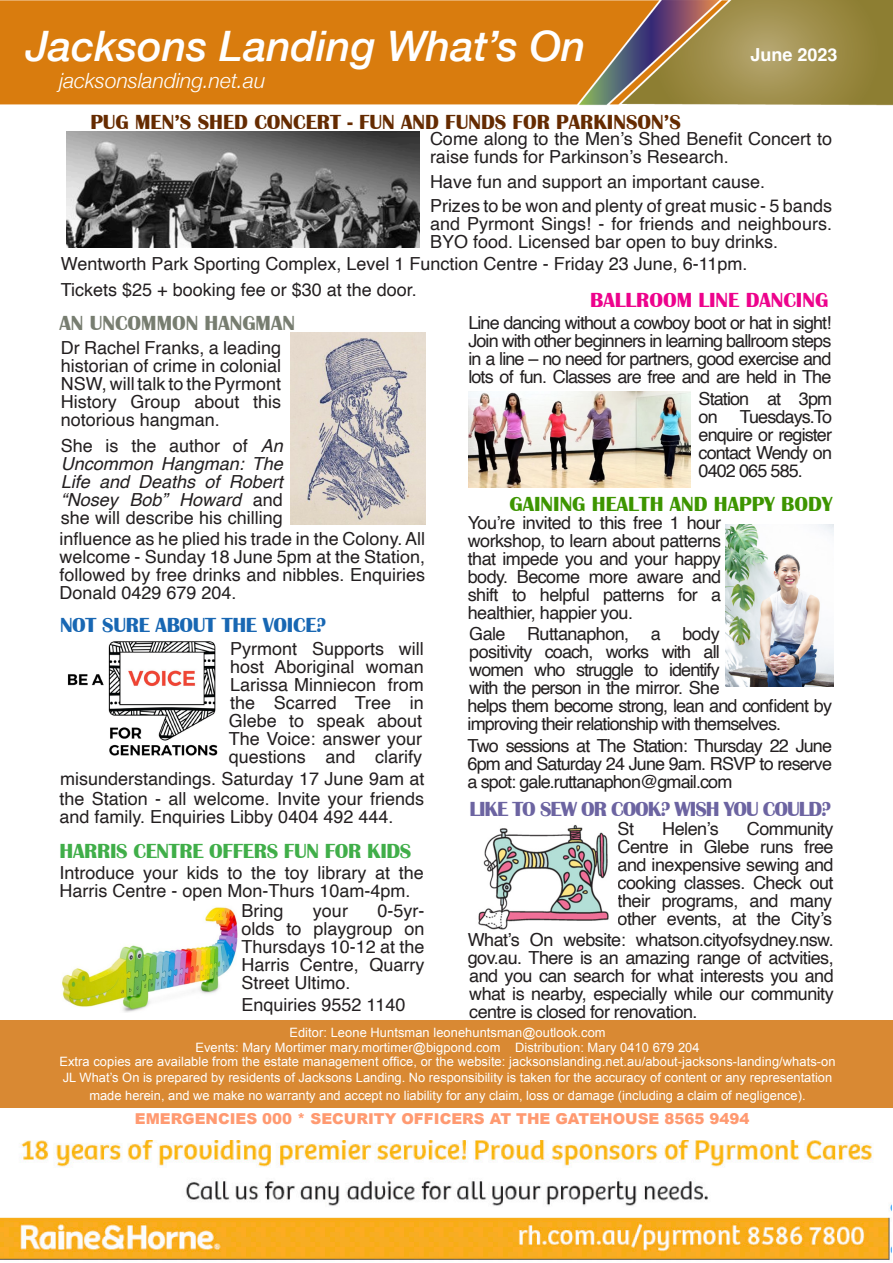
<style>
.page{position:relative;width:893px;height:1263px;background:#fff}
.page>*{position:absolute;margin:0;border:0;box-sizing:border-box;transform-origin:0 0}
.t1{font:italic 500 42px "Helvetica Neue";color:#fff}
.t2{font:700 21px "Britannic";color:#652b01}
.t3{font:700 21px "Britannic";letter-spacing:-.05em;color:#6c64a1}
.t4{font:700 21px "Britannic";letter-spacing:-.015em;color:#40ae49}
.t5{font:700 21px "Britannic";color:#3d9500}
.t6{font:italic 300 21px "Helvetica Neue";color:#fff}
.t7{font:700 21px "Britannic";letter-spacing:-.015em;color:#1867b3}
.t8{font:700 21px "Britannic";color:#ed028c}
.t9{font:700 21px "Britannic";color:#777d70}
.t10{font:18px/18px "Helvetica";color:#231f20;text-align:justify}
.t11{font:18px/18px "Helvetica";letter-spacing:-.05em;color:#231f20}
.t12{font:italic 18px/18px "Helvetica";color:#231f20;text-align:justify}
.Body_Copy{font:700 18px "Helvetica";color:#fff}
.t13{font:900 15px "Arial";color:#ff9a71}
.t14{font:12.9px/14.2px "Arial";letter-spacing:.005em;color:#fff;text-align:center}
.s1{font-style:normal}
</style>
<div class="page">
<img style="left:0;top:0;width:893px;height:106px">
<div style="left:0;top:1020px;width:893px;height:88px;background:#d98933"></div>
<img style="left:0;top:1140px;width:891px;height:120px">
<img style="left:66px;top:132px;width:354px;height:115px">
<img style="left:291px;top:332px;width:134px;height:193px">
<img style="left:478px;top:825px;width:131px;height:104px">
<img style="left:62px;top:907px;width:176px;height:105px">
<img style="left:67px;top:641px;width:151px;height:115px">
<img style="left:468px;top:391px;width:223px;height:96px">
<img style="left:726px;top:525px;width:107px;height:161px">
<h1 class="t1" style="left:26px;top:10px;width:562px">Jacksons Landing What’s On</h1>
<p class="t6" style="left:60px;top:64px;width:207px">jacksonslanding.net.au</p>
<p class="t2" style="left:90px;top:110px;width:592px">PUG MEN’S SHED CONCERT - FUN AND FUNDS FOR PARKINSON’S</p>
<p class="Body_Copy" style="left:750px;top:44px;width:89px">June 2023</p>
<p class="t10" style="left:430px;top:131px;width:403px">Come along to the Men’s Shed Benefit Concert to raise funds for Parkinson’s Research.</p>
<p class="t10" style="left:430px;top:173px;width:337px">Have fun and support an important cause.</p>
<p class="t10" style="left:430px;top:197px;width:403px">Prizes to be won and plenty of great music - 5 bands and Pyrmont Sings! - for friends and neighbours.<br>BYO food. Licensed bar open to buy drinks.</p>
<p class="t10" style="left:61px;top:255px;width:688px">Wentworth Park Sporting Complex, Level 1 Function Centre - Friday 23 June, 6-11pm.</p>
<p class="t10" style="left:61px;top:281px;width:358px">Tickets $25 + booking fee or $30 at the door.</p>
<p class="t8" style="left:590px;top:289px;width:239px">BALLROOM LINE DANCING</p>
<p class="t10" style="left:468px;top:314px;width:364px">Line dancing without a cowboy boot or hat in sight!<br>Join with other beginners in learning ballroom steps in a line – no need for partners, good exercise and lots of fun. Classes are free and are held in The</p>
<p class="t10" style="left:699px;top:390px;width:135px">Station at 3pm on Tuesdays.To enquire or register contact Wendy on 0402 065 585.</p>
<p class="t5" style="left:509px;top:492px;width:324px">GAINING HEALTH AND HAPPY BODY</p>
<p class="t9" style="left:60px;top:311px;width:237px">AN UNCOMMON HANGMAN</p>
<p class="t10" style="left:61px;top:339px;width:222px">Dr Rachel Franks, a leading historian of crime in colonial NSW, will talk to the Pyrmont History Group about this notorious hangman.</p>
<p class="t12" style="left:61px;top:437px;width:223px"><span class="s1">She is the author of</span> An Uncommon Hangman: The Life and Deaths of Robert “Nosey Bob” Howard <span class="s1">and she will describe his chilling</span></p>
<p class="t10" style="left:468px;top:515px;width:255px">You’re invited to this free 1 hour workshop, to learn about patterns that impede you and your happy body. Become more aware and shift to helpful patterns for a healthier, happier you.</p>
<p class="t10" style="left:469px;top:625px;width:252px">Gale Ruttanaphon, a body positivity coach, works with all women who struggle to identify with the person in the mirror. She</p>
<p class="t10" style="left:60px;top:531px;width:367px">influence as he plied his trade in the Colony. All welcome - Sunday 18 June 5pm at the Station, followed by free drinks and nibbles. Enquiries Donald 0429 679 204.</p>
<p class="t7" style="left:60px;top:613px;width:268px">NOT SURE ABOUT THE VOICE?</p>
<p class="t10" style="left:229px;top:640px;width:197px">Pyrmont Supports will host Aboriginal woman Larissa Minniecon from the Scarred Tree in Glebe to speak about The Voice: answer your questions and clarify</p>
<p class="t10" style="left:60px;top:790px;width:366px">the Station - all welcome. Invite your friends and family. Enquiries Libby 0404 492 444.</p>
<p class="t4" style="left:60px;top:839px;width:353px">HARRIS CENTRE OFFERS FUN FOR KIDS</p>
<p class="t11" style="left:468px;top:697px;width:366px">helps them become strong, lean and confident by improving their relationship with themselves.</p>
<p class="t11" style="left:468px;top:737px;width:366px">Two sessions at The Station: Thursday 22 June<br>6pm and Saturday 24 June 9am. RSVP to reserve</p>
<p class="t10" style="left:60px;top:770px;width:366px">misunderstandings. Saturday 17 June 9am at</p>
<p class="t11" style="left:468px;top:773px;width:266px">a spot: gale.ruttanaphon@gmail.com</p>
<p class="t3" style="left:470px;top:797px;width:363px">LIKE TO SEW OR COOK? WISH YOU COULD?</p>
<p class="t10" style="left:618px;top:821px;width:217px;text-indent:129px">Community Centre in Glebe runs free and inexpensive sewing and cooking classes. Check out their programs, and many other events, at the City’s</p>
<p class="t10" style="left:618px;top:821px;width:18px">St</p>
<p class="t10" style="left:662px;top:821px;width:58px">Helen’s</p>
<p class="t10" style="left:59px;top:864px;width:366px">Introduce your kids to the toy library at the<br>Harris Centre - open Mon-Thurs 10am-4pm.</p>
<p class="t10" style="left:242px;top:902px;width:44px">Bring</p>
<p class="t10" style="left:313px;top:902px;width:37px">your</p>
<p class="t10" style="left:242px;top:902px;width:184px;text-indent:136px">0-5yr&shy;olds to playgroup on Thursdays 10-12 at the Harris Centre, Quarry Street Ultimo.</p>
<p class="t10" style="left:242px;top:996px;width:165px">Enquiries 9552 1140</p>
<p class="t10" style="left:468px;top:931px;width:367px">What’s On website: whatson.cityofsydney.nsw. gov.au. There is an amazing range of actvities, and you can search for what interests you and what is nearby, especially while our community centre is closed for renovation.</p>
<p class="t14" style="left:59px;top:1026px;width:778px">Editor: Leone Huntsman leonehuntsman@outlook.com<br>Events: Mary Mortimer mary.mortimer@bigpond.com Distribution: Mary 0410 679 204<br>Extra copies are available from the estate management office, or the website: jacksonslanding.net.au/about-jacksons-landing/whats-on</p>
<p class="t14" style="left:63px;top:1069px;width:771px;line-height:17.2px">JL What’s On is prepared by residents of Jacksons Landing. No responsibility is taken for the accuracy of content or any representation made herein, and we make no warranty and accept no liability for any claim, loss or damage (including a claim of negligence).</p>
<p class="t13" style="left:135px;top:1108px;width:616px">EMERGENCIES 000 * SECURITY OFFICERS AT THE GATEHOUSE 8565 9494</p>
</div>
